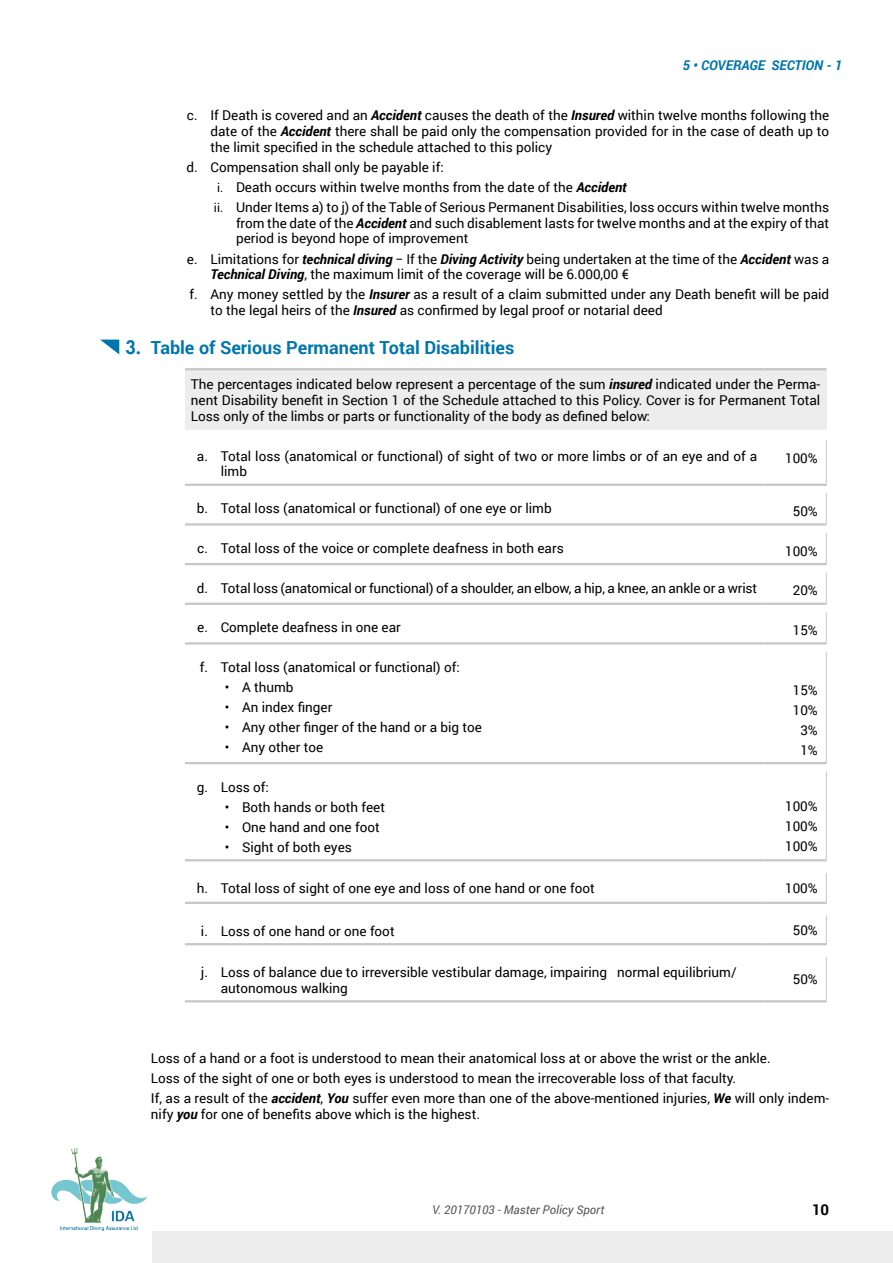
<style>
.page{position:relative;width:893px;height:1263px;background:#fff}
.page>*{position:absolute;margin:0;border:0;box-sizing:border-box;transform-origin:0 0}
.t1{font:700 18px "Roboto";color:#0076ac}
.t2{font:700 15px "Roboto";color:#000}
.t3{font:13.5px/15.8px "Roboto";color:#000}
.t4{font:italic 700 13.5px "Roboto";color:#0076ac}
.t5{font:italic 12px "Roboto";color:#575756}
.s1{font-weight:700;font-style:italic}
.s2{font-size:12px}
.s3{font-family:"Futura Std";font-weight:800}
</style>
<div class="page">
<img style="left:51px;top:1148px;width:97px;height:82px">
<div style="left:152px;top:1231px;width:741px;height:32px;background:#ededed"></div>
<div style="left:185px;top:369px;width:641px;height:60px;background:#ededed"></div>
<hr style="left:185px;top:368px;width:578px;height:2px;background:#c6c6c6">
<hr style="left:763px;top:368px;width:63px;height:2px;background:#c6c6c6">
<hr style="left:185px;top:484px;width:578px;height:2px;background:#c6c6c6">
<hr style="left:763px;top:484px;width:64px;height:2px;background:#c6c6c6">
<hr style="left:185px;top:523px;width:578px;height:3px;background:#c6c6c6">
<hr style="left:763px;top:523px;width:64px;height:3px;background:#c6c6c6">
<hr style="left:185px;top:563px;width:578px;height:2px;background:#c6c6c6">
<hr style="left:763px;top:563px;width:64px;height:2px;background:#c6c6c6">
<hr style="left:185px;top:603px;width:578px;height:2px;background:#c6c6c6">
<hr style="left:763px;top:603px;width:64px;height:2px;background:#c6c6c6">
<hr style="left:185px;top:642px;width:578px;height:2px;background:#c6c6c6">
<hr style="left:763px;top:642px;width:64px;height:2px;background:#c6c6c6">
<hr style="left:185px;top:762px;width:578px;height:2px;background:#c6c6c6">
<hr style="left:763px;top:762px;width:64px;height:2px;background:#c6c6c6">
<hr style="left:826px;top:440px;width:1px;height:44px;background:#c6c6c6">
<hr style="left:826px;top:493px;width:1px;height:30px;background:#c6c6c6">
<hr style="left:826px;top:533px;width:1px;height:30px;background:#c6c6c6">
<hr style="left:826px;top:573px;width:1px;height:30px;background:#c6c6c6">
<hr style="left:826px;top:612px;width:1px;height:30px;background:#c6c6c6">
<hr style="left:826px;top:652px;width:1px;height:110px;background:#c6c6c6">
<hr style="left:826px;top:772px;width:1px;height:87px;background:#c6c6c6">
<svg style="left:826px;top:873px;width:1px;height:29px"></svg>
<svg style="left:826px;top:915px;width:1px;height:28px"></svg>
<hr style="left:826px;top:957px;width:1px;height:43px;background:#c6c6c6">
<hr style="left:185px;top:859px;width:578px;height:2px;background:#c6c6c6">
<hr style="left:763px;top:859px;width:64px;height:2px;background:#c6c6c6">
<hr style="left:185px;top:902px;width:578px;height:2px;background:#c6c6c6">
<hr style="left:763px;top:902px;width:64px;height:2px;background:#c6c6c6">
<hr style="left:185px;top:943px;width:578px;height:2px;background:#c6c6c6">
<hr style="left:763px;top:943px;width:64px;height:2px;background:#c6c6c6">
<hr style="left:185px;top:1000px;width:578px;height:2px;background:#c6c6c6">
<hr style="left:763px;top:1000px;width:64px;height:2px;background:#c6c6c6">
<svg style="left:100px;top:340px;width:19px;height:14px"></svg>
<p class="t4" style="left:683px;top:56px;width:161px">5 • COVERAGE SECTION - 1</p>
<p class="t3" style="left:210px;top:107px;width:620px;text-align:justify;text-indent:-24px">c. If Death is covered and an <span class="s1">Accident</span> causes the death of the <span class="s1">Insured</span> within twelve months following the date of the <span class="s1">Accident</span> there shall be paid only the compensation provided for in the case of death up to the limit specified in the schedule attached to this policy</p>
<p class="t3" style="left:214px;top:157px;width:617px;line-height:20px;text-indent:-28px">d. Compensation shall only be payable if:<br><span class="s2">i.</span> Death occurs within twelve months from the date of the <span class="s1">Accident<br></span><span class="s2">ii.</span> Under Items a) to j) of the Table of Serious Permanent Disabilities, loss occurs within twelve months</p>
<p class="t3" style="left:236px;top:215px;width:595px">from the date of the <span class="s1">Accident</span> and such disablement lasts for twelve months and at the expiry of that period is beyond hope of improvement</p>
<p class="t3" style="left:210px;top:250px;width:620px;text-indent:-24px">e. Limitations for <span class="s1">technical diving</span> − If the <span class="s1">Diving Activity</span> being undertaken at the time of the <span class="s1">Accident</span> was a<br><span class="s1">Technical Diving</span>, the maximum limit of the coverage will be 6.000,00 €</p>
<p class="t3" style="left:210px;top:286px;width:620px;text-indent:-21px">f. Any money settled by the <span class="s1">Insurer</span> as a result of a claim submitted under any Death benefit will be paid to the legal heirs of the <span class="s1">Insured</span> as confirmed by legal proof or notarial deed</p>
<h1 class="t1" style="left:125px;top:334px;width:390px"><span class="s3">3.</span> Table of Serious Permanent Total Disabilities</h1>
<p class="t3" style="left:191px;top:376px;width:631px;text-align:justify">The percentages indicated below represent a percentage of the sum <span class="s1">insured</span> indicated under the Perma&shy;nent Disability benefit in Section 1 of the Schedule attached to this Policy. Cover is for Permanent Total Loss only of the limbs or parts or functionality of the body as defined below:</p>
<p class="t3" style="left:221px;top:447px;width:538px;text-indent:-24px">a. Total loss (anatomical or functional) of sight of two or more limbs or of an eye and of a limb</p>
<p class="t3" style="left:785px;top:450px;width:34px">100%</p>
<p class="t3" style="left:197px;top:500px;width:357px">b. Total loss (anatomical or functional) of one eye or limb</p>
<p class="t3" style="left:793px;top:503px;width:27px">50%</p>
<p class="t3" style="left:197px;top:540px;width:368px">c. Total loss of the voice or complete deafness in both ears</p>
<p class="t3" style="left:785px;top:542px;width:34px">100%</p>
<p class="t3" style="left:197px;top:579px;width:562px">d. Total loss (anatomical or functional) of a shoulder, an elbow, a hip, a knee, an ankle or a wrist</p>
<p class="t3" style="left:793px;top:582px;width:27px">20%</p>
<p class="t3" style="left:197px;top:619px;width:205px">e. Complete deafness in one ear</p>
<p class="t3" style="left:793px;top:622px;width:27px">15%</p>
<p class="t3" style="left:200px;top:659px;width:262px">f. Total loss (anatomical or functional) of:</p>
<p class="t3" style="left:225px;top:679px;width:70px">• A thumb</p>
<p class="t3" style="left:225px;top:699px;width:109px">• An index finger</p>
<p class="t3" style="left:225px;top:719px;width:259px">• Any other finger of the hand or a big toe</p>
<p class="t3" style="left:225px;top:739px;width:100px">• Any other toe</p>
<p class="t3" style="left:793px;top:679px;width:27px;line-height:20px;text-align:center">15%<br>10%<br>3%<br>1%</p>
<p class="t3" style="left:197px;top:778px;width:74px">g. Loss of:</p>
<p class="t3" style="left:225px;top:798px;width:162px">• Both hands or both feet</p>
<p class="t3" style="left:225px;top:819px;width:156px">• One hand and one foot</p>
<p class="t3" style="left:225px;top:839px;width:128px">• Sight of both eyes</p>
<p class="t3" style="left:785px;top:796px;width:34px;line-height:20px;text-align:justify">100% 100% 100%</p>
<p class="t3" style="left:197px;top:880px;width:399px">h. Total loss of sight of one eye and loss of one hand or one foot</p>
<p class="t3" style="left:785px;top:880px;width:34px">100%</p>
<p class="t3" style="left:201px;top:922px;width:195px">i. Loss of one hand or one foot</p>
<p class="t3" style="left:793px;top:922px;width:27px">50%</p>
<p class="t3" style="left:221px;top:964px;width:517px;text-indent:-20px">j. Loss of balance due to irreversible vestibular damage, impairing normal equilibrium/ autonomous walking</p>
<p class="t3" style="left:793px;top:971px;width:27px">50%</p>
<p class="t3" style="left:151px;top:1048px;width:680px;line-height:20px">Loss of a hand or a foot is understood to mean their anatomical loss at or above the wrist or the ankle.<br>Loss of the sight of one or both eyes is understood to mean the irrecoverable loss of that faculty.<br>If, as a result of the <span class="s1">accident</span>, <span class="s1">You</span> suffer even more than one of the above-mentioned injuries, <span class="s1">We</span> will only indem-</p>
<p class="t3" style="left:151px;top:1106px;width:330px">nify <span class="s1">you</span> for one of benefits above which is the highest.</p>
<p class="t5" style="left:432px;top:1201px;width:174px">V. 20170103 - Master Policy Sport</p>
<p class="t2" style="left:812px;top:1199px;width:19px">10</p>
</div>
